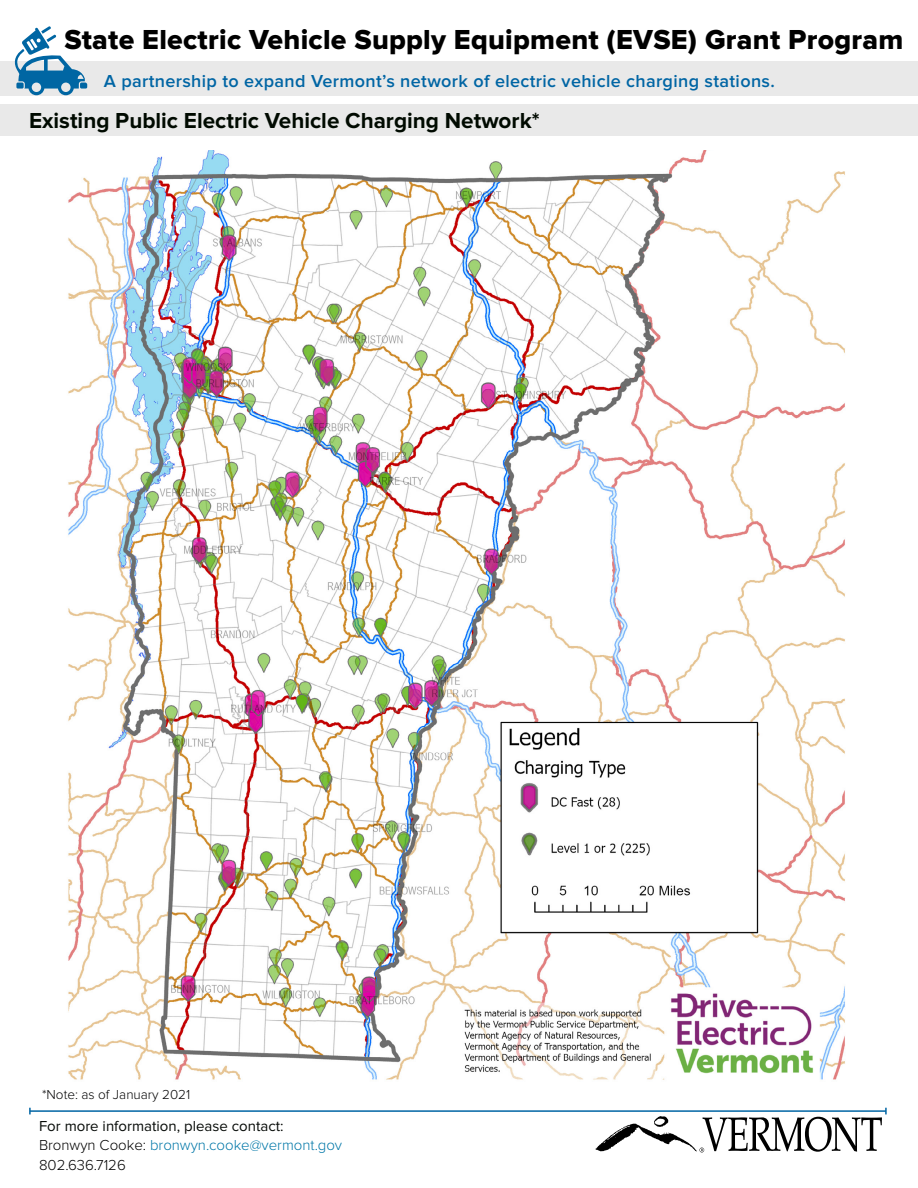
<style>
.page{position:relative;width:918px;height:1188px;background:#fff}
.page>*{position:absolute;margin:0;border:0;box-sizing:border-box;transform-origin:0 0}
.t1{font:28.5px "Proxima Nova Extrabld";letter-spacing:.01em;color:#000}
.t2{font:700 22.5px "Proxima Nova";color:#000a00}
.t3{font:600 18px "Proxima Nova";letter-spacing:.02em;color:#0065a4}
.t4{font:15px/19.5px "Proxima Nova";color:#070b08}
.t5{font:300 13.5px "Proxima Nova";color:#020203}
.s1{font-weight:300;color:#000101}
.s2{font-weight:300;color:#0077a8}
</style>
<div class="page">
<div style="left:0;top:61px;width:918px;height:34px;background:#e9e9e9"></div>
<div style="left:0;top:104px;width:918px;height:32px;background:#e9e9e9"></div>
<hr style="left:30px;top:1110px;width:856px;height:2px;background:#0065a4">
<svg style="left:29px;top:1108px;width:2px;height:6px"></svg>
<svg style="left:595px;top:1108px;width:292px;height:44px"></svg>
<div style="left:80px;top:83px;width:7px;height:6px;background:#0066a3;border-radius:2px"></div>
<svg style="left:15px;top:27px;width:70px;height:68px"></svg>
<img style="left:68px;top:151px;width:777px;height:929px">
<h1 class="t1" style="left:64px;top:27px;width:840px">State Electric Vehicle Supply Equipment (EVSE) Grant Program</h1>
<p class="t3" style="left:104px;top:73px;width:673px">A partnership to expand Vermont’s network of electric vehicle charging stations.</p>
<h2 class="t2" style="left:29px;top:110px;width:512px">Existing Public Electric Vehicle Charging Network*</h2>
<p class="t5" style="left:42px;top:1088px;width:150px">*Note: as of January 2021</p>
<p class="t4" style="left:39px;top:1117px;width:305px">For more information, please contact:<br><span class="s1">Bronwyn Cooke:</span> <span class="s2">bronwyn.cooke@vermont.gov<br></span><span class="s1">802.636.7126</span></p>
</div>
